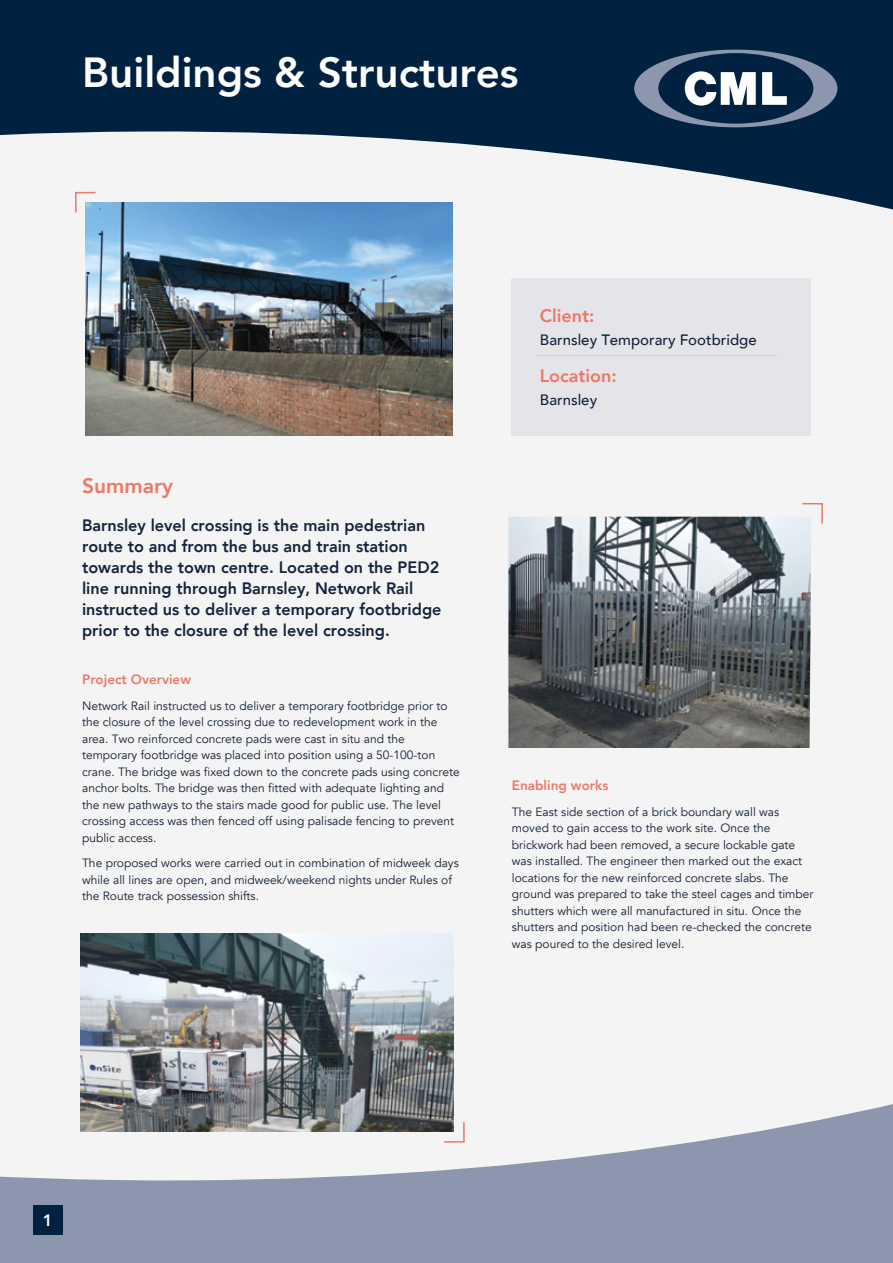
<style>
.page{position:relative;width:893px;height:1263px;background:#002240}
.page>*{position:absolute;margin:0;border:0;box-sizing:border-box;transform-origin:0 0}
.t1{font:800 42px "Avenir";color:#fff}
.t2{font:800 21px "Avenir";color:#ec7867}
.t3{font:800 18px "Avenir";color:#ec7867}
.t4{font:800 16.5px/21px "Avenir";color:#15243c}
.t5{font:800 16.5px "Avenir";color:#fff}
.t6{font:500 15px "Avenir";color:#15243c}
.t7{font:800 13.5px "Avenir";color:#ec7867}
.t8{font:12px/16.5px "Avenir";color:#112032}
</style>
<div class="page">
<div style="left:0;top:1184px;width:893px;height:79px;background:#8d96af"></div>
<div style="left:0;top:131px;width:893px;height:1053px;background:#f5f4f4"></div>
<svg style="left:634px;top:50px;width:203px;height:77px"></svg>
<div style="left:33px;top:1205px;width:30px;height:29px;background:#002240"></div>
<img style="left:86px;top:202px;width:367px;height:234px">
<svg style="left:74px;top:191px;width:23px;height:23px"></svg>
<img style="left:508px;top:517px;width:303px;height:231px">
<svg style="left:801px;top:502px;width:23px;height:23px"></svg>
<div style="left:511px;top:278px;width:299px;height:158px;background:#e5e5e9"></div>
<hr style="left:537px;top:355px;width:239px;height:1px;background:#8d96af">
<img style="left:80px;top:933px;width:373px;height:199px">
<svg style="left:443px;top:1120px;width:22px;height:23px"></svg>
<h1 class="t1" style="left:82px;top:39px;width:438px">Buildings &amp; Structures</h1>
<h2 class="t2" style="left:82px;top:470px;width:92px">Summary</h2>
<p class="t4" style="left:82px;top:515px;width:361px">Barnsley level crossing is the main pedestrian route to and from the bus and train station towards the town centre. Located on the PED2 line running through Barnsley, Network Rail instructed us to deliver a temporary footbridge prior to the closure of the level crossing.</p>
<h3 class="t3" style="left:540px;top:302px;width:56px">Client:</h3>
<p class="t6" style="left:540px;top:326px;width:218px">Barnsley Temporary Footbridge</p>
<h3 class="t3" style="left:540px;top:362px;width:78px">Location:</h3>
<p class="t6" style="left:540px;top:386px;width:59px">Barnsley</p>
<p class="t7" style="left:82px;top:669px;width:111px">Project Overview</p>
<p class="t8" style="left:82px;top:697px;width:379px">Network Rail instructed us to deliver a temporary footbridge prior to the closure of the level crossing due to redevelopment work in the area. Two reinforced concrete pads were cast in situ and the temporary footbridge was placed into position using a 50-100-ton crane. The bridge was fixed down to the concrete pads using concrete anchor bolts. The bridge was then fitted with adequate lighting and the new pathways to the stairs made good for public use. The level crossing access was then fenced off using palisade fencing to prevent public access.</p>
<p class="t8" style="left:82px;top:855px;width:378px">The proposed works were carried out in combination of midweek days while all lines are open, and midweek/weekend nights under Rules of the Route track possession shifts.</p>
<p class="t7" style="left:512px;top:775px;width:98px">Enabling works</p>
<p class="t8" style="left:512px;top:804px;width:303px">The East side section of a brick boundary wall was moved to gain access to the work site. Once the brickwork had been removed, a secure lockable gate was installed. The engineer then marked out the exact locations for the new reinforced concrete slabs. The ground was prepared to take the steel cages and timber shutters which were all manufactured in situ. Once the shutters and position had been re-checked the concrete was poured to the desired level.</p>
<h3 class="t5" style="left:43px;top:1207px;width:11px">1</h3>
</div>
